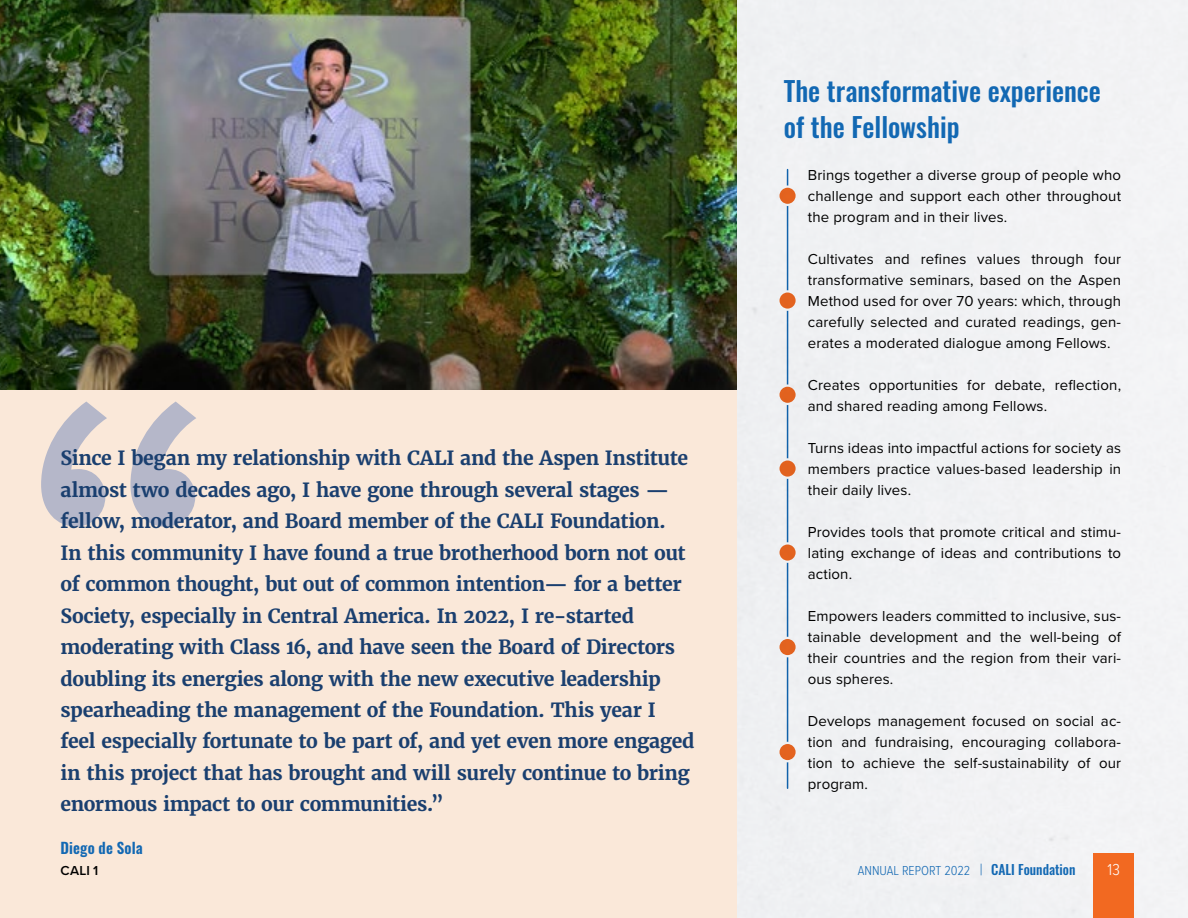
<style>
.page{position:relative;width:1188px;height:918px;background:#fff}
.page>*{position:absolute;margin:0;border:0;box-sizing:border-box;transform-origin:0 0}
.t1{font:500 27px/36px "Oswald";color:#1268b3}
.t2{font:700 19.5px/31.5px "Merriweather";letter-spacing:-.02em;color:#1a3f6f}
.t3{font:300 16.5px "Proxima Nova Cond";color:#fff}
.t4{font:15px/21px "Proxima Nova";letter-spacing:.01em;color:#000;text-align:justify}
.t5{font:600 15px "Oswald";letter-spacing:.005em;color:#1268b3}
.t6{font:300 13.5px "Proxima Nova Cond";color:#1268b3}
.t7{font:600 13.5px "Proxima Nova";color:#000}
.s1{font-family:"Proxima Nova Ex Cn";font-size:16.5px}
.s2{font-family:"Oswald";font-weight:500}
</style>
<div class="page">
<div style="left:737px;top:0;width:451px;height:918px;background:#f1f2f4"></div>
<div style="left:0;top:369px;width:737px;height:549px;background:#fae8d9"></div>
<svg style="left:41px;top:402px;width:155px;height:125px"></svg>
<img style="left:0;top:0;width:737px;height:390px">
<div style="left:1094px;top:853px;width:40px;height:65px;background:#f26921"></div>
<p class="t2" style="left:61px;top:442px;width:636px">Since I began my relationship with CALI and the Aspen Institute almost two decades ago, I have gone through several stages — fellow, moderator, and Board member of the CALI Foundation.<br>In this community I have found a true brotherhood born not out of common thought, but out of common intention— for a better Society, especially in Central America. In 2022, I re-started moderating with Class 16, and have seen the Board of Directors doubling its energies along with the new executive leadership spearheading the management of the Foundation. This year I feel especially fortunate to be part of, and yet even more engaged in this project that has brought and will surely continue to bring enormous impact to our communities.”</p>
<p class="t5" style="left:61px;top:834px;width:84px">Diego de Sola</p>
<p class="t7" style="left:61px;top:860px;width:39px">CALI 1</p>
<h1 class="t1" style="left:784px;top:70px;width:319px">The transformative experience of the Fellowship</h1>
<p class="t4" style="left:808px;top:164px;width:315px">Brings together a diverse group of people who challenge and support each other throughout the program and in their lives.</p>
<p class="t4" style="left:808px;top:248px;width:315px">Cultivates and refines values through four transformative seminars, based on the Aspen Method used for over 70 years: which, through carefully selected and curated readings, gen&shy;erates a moderated dialogue among Fellows.</p>
<p class="t4" style="left:808px;top:374px;width:315px">Creates opportunities for debate, reflection, and shared reading among Fellows.</p>
<p class="t4" style="left:808px;top:437px;width:315px">Turns ideas into impactful actions for society as members practice values-based leadership in their daily lives.</p>
<p class="t4" style="left:808px;top:521px;width:315px">Provides tools that promote critical and stimu&shy;lating exchange of ideas and contributions to action.</p>
<p class="t4" style="left:808px;top:605px;width:315px">Empowers leaders committed to inclusive, sus&shy;tainable development and the well-being of their countries and the region from their vari&shy;ous spheres.</p>
<p class="t4" style="left:808px;top:710px;width:315px">Develops management focused on social ac&shy;tion and fundraising, encouraging collabora&shy;tion to achieve the self-sustainability of our program.</p>
<p class="t6" style="left:858px;top:860px;width:219px">ANNUAL REPORT 2022 <span class="s1">|</span> <span class="s2">CALI Foundation</span></p>
<p class="t3" style="left:1108px;top:857px;width:14px">13</p>
</div>
